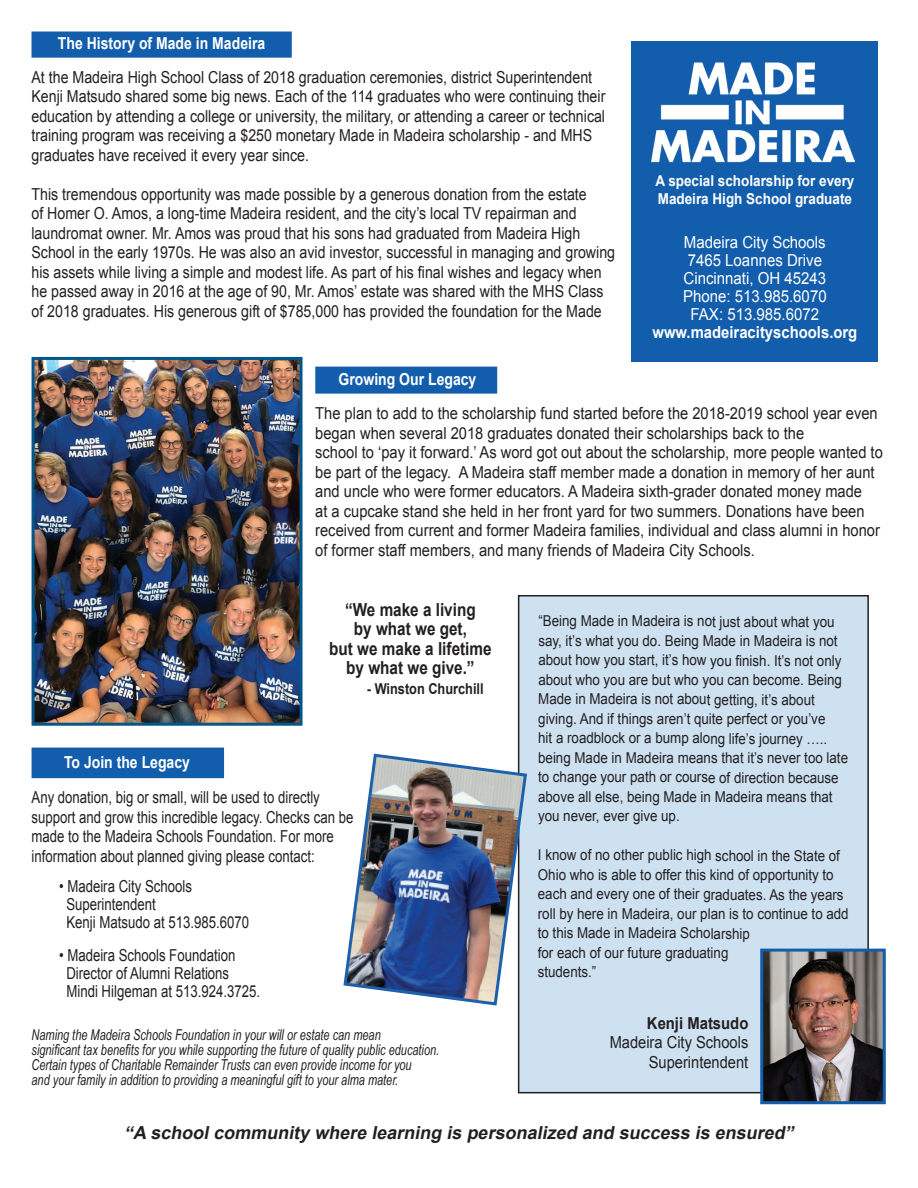
<style>
.page{position:relative;width:918px;height:1188px;background:#fff}
.page>*{position:absolute;margin:0;border:0;box-sizing:border-box;transform-origin:0 0}
.t1{font:italic 700 18px "Arial";color:#231f20}
.t2{font:700 18px/19.5px "Arial";color:#231f20;text-align:center;scale:.85 1}
.t3{font:16.5px/19.5px "Arial";color:#231f20;scale:.86 1}
.t4{font:16.5px/19.5px "Arial";color:#231f20;text-align:right;scale:.89 1}
.t5{font:16.5px/18px "Arial";color:#231f20;scale:.8 1}
.t6{font:16.5px/18px "Arial";color:#fff;text-align:center;scale:.91 1}
.t7{font:700 16.5px "Arial";color:#fff;scale:.85 1}
.t8{font:700 16.5px "Arial";color:#fff;scale:.9 1}
.t9{font:700 16.5px "Arial";color:#231f20;scale:.9 1}
.t10{font:15px/19.5px "Arial";letter-spacing:-.005em;color:#231f20;scale:.89 1}
.t11{font:italic 15px/15px "Arial Narrow";color:#231f20;scale:.89 1}
.t12{font:700 15px/18px "Arial";color:#fff;scale:.9 1}
.t13{font:700 15px "Arial";color:#231f20;scale:.85 1}
</style>
<div class="page">
<div style="left:519px;top:596px;width:349px;height:497px;background:#cee1f1"></div>
<div style="left:518px;top:595px;width:351px;height:498px;border:2px solid #231f20"></div>
<img style="left:36px;top:361px;width:263px;height:361px">
<div style="left:32px;top:357px;width:271px;height:369px;border:3px solid #01578c"></div>
<img style="left:764px;top:953px;width:118px;height:147px">
<div style="left:760px;top:949px;width:126px;height:155px;border:3px solid #135eac"></div>
<div style="left:632px;top:41px;width:246px;height:321px;background:#135eac"></div>
<img style="left:651px;top:62px;width:203px;height:101px">
<div style="left:32px;top:32px;width:260px;height:26px;background:#135eac;border:3px solid #135eac"></div>
<div style="left:315px;top:367px;width:182px;height:27px;background:#135eac;border:3px solid #135eac"></div>
<div style="left:32px;top:748px;width:192px;height:30px;background:#135eac"></div>
<img style="left:343px;top:752px;width:184px;height:255px">
<p class="t7" style="left:58px;top:32px;width:245px">The History of Made in Madeira</p>
<p class="t3" style="left:32px;top:67px;width:669px">At the Madeira High School Class of 2018 graduation ceremonies, district Superintendent Kenji Matsudo shared some big news. Each of the 114 graduates who were continuing their education by attending a college or university, the military, or attending a career or technical training program was receiving a $250 monetary Made in Madeira scholarship - and MHS graduates have received it every year since.</p>
<p class="t3" style="left:32px;top:184px;width:680px">This tremendous opportunity was made possible by a generous donation from the estate<br>of Homer O. Amos, a long-time Madeira resident, and the city’s local TV repairman and laundromat owner. Mr. Amos was proud that his sons had graduated from Madeira High School in the early 1970s. He was also an avid investor, successful in managing and growing his assets while living a simple and modest life. As part of his final wishes and legacy when he passed away in 2016 at the age of 90, Mr. Amos’ estate was shared with the MHS Class of 2018 graduates. His generous gift of $785,000 has provided the foundation for the Made</p>
<p class="t7" style="left:338px;top:368px;width:164px">Growing Our Legacy</p>
<p class="t12" style="left:655px;top:173px;width:223px">A special scholarship for every<br>Madeira High School graduate</p>
<p class="t6" style="left:683px;top:233px;width:159px">Madeira City Schools<br>7465 Loannes Drive<br>Cincinnati, OH 45243<br>Phone: 513.985.6070<br>FAX: 513.985.6072</p>
<p class="t8" style="left:652px;top:321px;width:229px">www.madeiracityschools.org</p>
<p class="t4" style="left:315px;top:404px;width:639px;text-align:left">The plan to add to the scholarship fund started before the 2018-2019 school year even began when several 2018 graduates donated their scholarships back to the<br>school to ‘pay it forward.’ As word got out about the scholarship, more people wanted to be part of the legacy. A Madeira staff member made a donation in memory of her aunt and uncle who were former educators. A Madeira sixth-grader donated money made<br>at a cupcake stand she held in her front yard for two summers. Donations have been received from current and former Madeira families, individual and class alumni in honor of former staff members, and many friends of Madeira City Schools.</p>
<p class="t7" style="left:64px;top:751px;width:150px">To Join the Legacy</p>
<p class="t2" style="left:329px;top:600px;width:193px">“We make a living<br>by what we get,<br>but we make a lifetime by what we give.”</p>
<p class="t13" style="left:367px;top:678px;width:139px">- Winston Churchill</p>
<p class="t5" style="left:32px;top:788px;width:404px;line-height:19.5px">Any donation, big or small, will be used to directly support and grow this incredible legacy. Checks can be made to the Madeira Schools Foundation. For more information about planned giving please contact:</p>
<p class="t5" style="left:66px;top:877px;width:230px;text-indent:-7px">• Madeira City Schools<br>Superintendent<br>Kenji Matsudo at 513.985.6070</p>
<p class="t5" style="left:66px;top:946px;width:244px;text-indent:-7px">• Madeira Schools Foundation<br>Director of Alumni Relations<br>Mindi Hilgeman at 513.924.3725.</p>
<p class="t11" style="left:32px;top:1027px;width:460px">Naming the Madeira Schools Foundation in your will or estate can mean<br>significant tax benefits for you while supporting the future of quality public education.<br>Certain types of Charitable Remainder Trusts can even provide income for you<br>and your family in addition to providing a meaningful gift to your alma mater.</p>
<p class="t10" style="left:538px;top:612px;width:350px">“Being Made in Madeira is not just about what you say, it’s what you do. Being Made in Madeira is not about how you start, it’s how you finish. It’s not only about who you are but who you can become. Being Made in Madeira is not about getting, it’s about giving. And if things aren’t quite perfect or you’ve<br>hit a roadblock or a bump along life’s journey ….. being Made in Madeira means that it’s never too late to change your path or course of direction because above all else, being Made in Madeira means that you never, ever give up.</p>
<p class="t10" style="left:538px;top:846px;width:351px">I know of no other public high school in the State of Ohio who is able to offer this kind of opportunity to each and every one of their graduates. As the years roll by here in Madeira, our plan is to continue to add to this Made in Madeira Scholarship<br>for each of our future graduating<br>students.”</p>
<p class="t9" style="left:647px;top:1012px;width:114px">Kenji Matsudo</p>
<p class="t4" style="left:610px;top:1033px;width:157px">Madeira City Schools<br>Superintendent</p>
<p class="t1" style="left:124px;top:1120px;width:675px">“A schoolcommunity where learning is personalized and success is ensured”</p>
</div>
